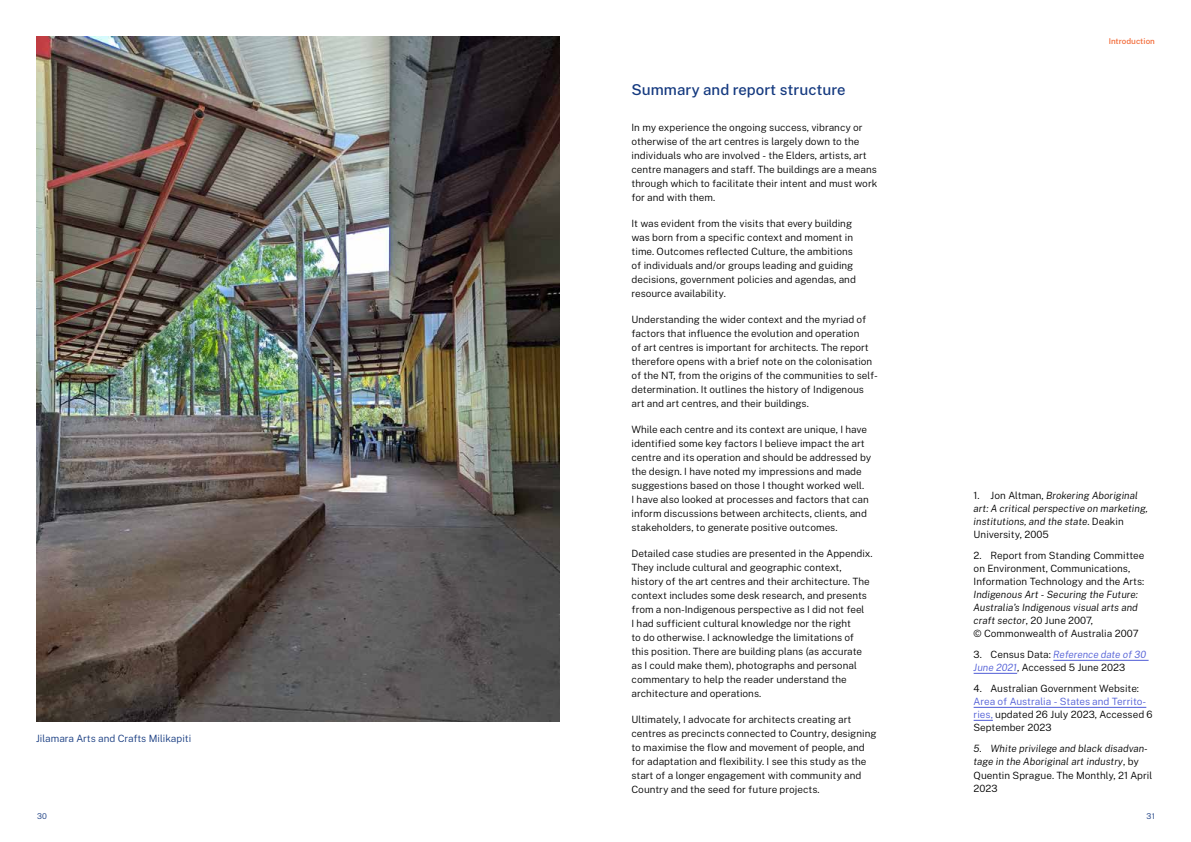
<style>
.page{position:relative;width:1191px;height:842px;background:#fff}
.page>*{position:absolute;margin:0;border:0;box-sizing:border-box;transform-origin:0 0}
.t1{font:500 15px "Public Sans";color:#14397f}
.t2{font:300 10px/14px "Public Sans";color:#000}
.t3{font:italic 300 10px/13px "Public Sans";color:#000}
.t4{font:300 10px "Public Sans";color:#14397f}
.t5{font:500 8px "Public Sans";color:#f26531}
.t6{font:300 8px "Public Sans";color:#15397f}
.s1{font-style:normal}
.s2{font-style:italic;color:#4f5cd6}
.s3{color:#4f5cd6}
</style>
<div class="page">
<img style="left:36px;top:36px;width:523px;height:686px">
<hr style="left:1053px;top:660px;width:95px;height:1px;background:#4f5cd6">
<hr style="left:973px;top:673px;width:44px;height:1px;background:#4f5cd6">
<hr style="left:973px;top:707px;width:173px;height:1px;background:#4f5cd6">
<svg style="left:973px;top:720px;width:20px;height:1px"></svg>
<p class="t4" style="left:36px;top:731px;width:157px">Jilamara Arts and Crafts Milikapiti</p>
<h1 class="t1" style="left:631px;top:79px;width:216px">Summary and report structure</h1>
<p class="t2" style="left:631px;top:120px;width:247px">In my experience the ongoing success, vibrancy or otherwise of the art centres is largely down to the individuals who are involved - the Elders, artists, art centre managers and staff. The buildings are a means through which to facilitate their intent and must work for and with them.</p>
<p class="t2" style="left:631px;top:216px;width:226px">It was evident from the visits that every building was born from a specific context and moment in time. Outcomes reflected Culture, the ambitions of individuals and/or groups leading and guiding decisions, government policies and agendas, and resource availability.</p>
<p class="t2" style="left:631px;top:312px;width:248px">Understanding the wider context and the myriad of factors that influence the evolution and operation<br>of art centres is important for architects. The report therefore opens with a brief note on the colonisation of the NT, from the origins of the communities to self&shy;determination. It outlines the history of Indigenous art and art centres, and their buildings.</p>
<p class="t2" style="left:631px;top:422px;width:241px">While each centre and its context are unique, I have identified some key factors I believe impact the art centre and its operation and should be addressed by the design. I have noted my impressions and made suggestions based on those I thought worked well.<br>I have also looked at processes and factors that can inform discussions between architects, clients, and stakeholders, to generate positive outcomes.</p>
<p class="t2" style="left:631px;top:546px;width:243px">Detailed case studies are presented in the Appendix.<br>They include cultural and geographic context, history of the art centres and their architecture. The context includes some desk research, and presents from a non-Indigenous perspective as I did not feel<br>I had sufficient cultural knowledge nor the right<br>to do otherwise. I acknowledge the limitations of this position. There are building plans (as accurate as I could make them), photographs and personal commentary to help the reader understand the architecture and operations.</p>
<p class="t2" style="left:631px;top:712px;width:246px">Ultimately, I advocate for architects creating art centres as precincts connected to Country, designing to maximise the flow and movement of people, and for adaptation and flexibility. I see this study as the start of a longer engagement with community and Country and the seed for future projects.</p>
<p class="t5" style="left:1108px;top:35px;width:48px">Introduction</p>
<p class="t3" style="left:973px;top:489px;width:176px"><span class="s1">1. Jon Altman,</span> Brokering Aboriginal art: A critical perspective on marketing, institutions, and the state<span class="s1">. Deakin University, 2005</span></p>
<p class="t2" style="left:973px;top:549px;width:172px;line-height:13px">2. Report from Standing Committee on Environment, Communications,<br>Information Technology and the Arts:</p>
<p class="t3" style="left:973px;top:588px;width:166px">Indigenous Art - Securing the Future:<br>Australia’s Indigenous visual arts and craft sector<span class="s1">, 20 June 2007,<br>© Commonwealth of Australia 2007</span></p>
<p class="t2" style="left:973px;top:648px;width:174px;line-height:13px">3. Census Data: <span class="s2">Reference date of 30<br>June 2021</span>, Accessed 5 June 2023</p>
<p class="t2" style="left:973px;top:681px;width:167px">4. Australian Government Website:</p>
<p class="t2" style="left:973px;top:695px;width:181px;line-height:13px"><span class="s3">Area of Australia - States and Territo&shy;ries,</span> updated 26 July 2023, Accessed 6<br>September 2023</p>
<p class="t3" style="left:973px;top:742px;width:180px">5. White privilege and black disadvan&shy;tage in the Aboriginal art industry<span class="s1">, by<br>Quentin Sprague. The Monthly, 21 April<br>2023</span></p>
<p class="t6" style="left:37px;top:810px;width:11px">30</p>
<p class="t6" style="left:1146px;top:810px;width:10px">31</p>
</div>
